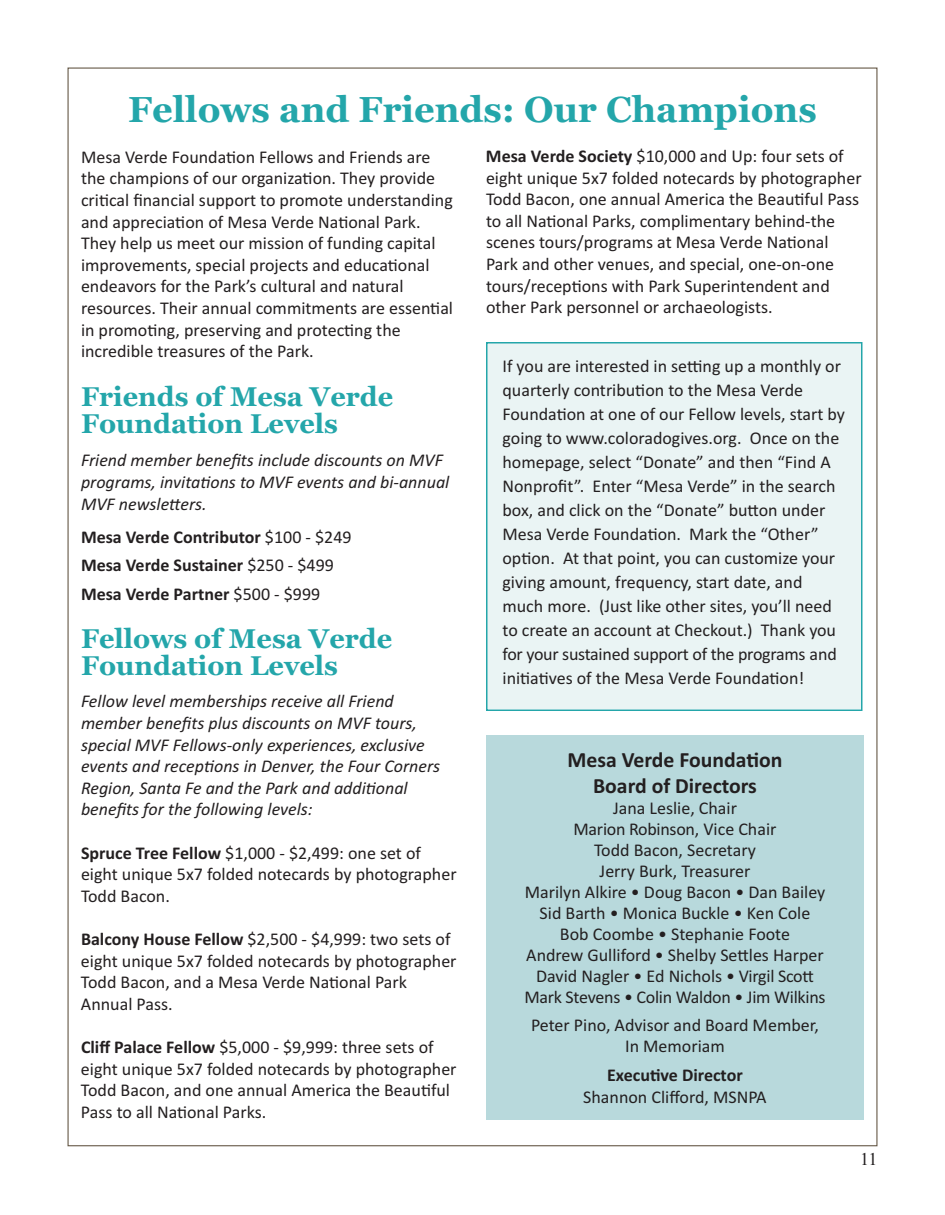
<style>
.page{position:relative;width:945px;height:1215px;background:#fff}
.page>*{position:absolute;margin:0;border:0;box-sizing:border-box;transform-origin:0 0}
.t1{font:700 36px "Georgia";color:#24a6aa}
.t2{font:700 27px/27px "Georgia";color:#24a6aa}
.t3{font:700 21.75px/25.5px "Calibri";color:#231f20;text-align:center}
.t4{font:18px/21.6px "Calibri";color:#231f20}
.t5{font:italic 18px/21.6px "Calibri";color:#231f20}
.t6{font:700 18px "Calibri";color:#231f20}
.t7{font:18px "Times New Roman";color:#231f20}
.s1{font-weight:700}
.s2{font-weight:400}
</style>
<div class="page">
<div style="left:486px;top:735px;width:378px;height:384px;background:#b8d9dc"></div>
<div style="left:488px;top:344px;width:373px;height:365px;background:#eaf4f4"></div>
<div style="left:486px;top:342px;width:377px;height:369px;border:2px solid #24a6aa"></div>
<p class="t1" style="left:128px;top:95px;width:690px">Fellows and Friends: Our Champions</p>
<p class="t4" style="left:486px;top:147px;width:377px"><span class="s1">Mesa Verde Society</span> $10,000 and Up: four sets of eight unique 5x7 folded notecards by photographer Todd Bacon, one annual America the Beautiful Pass to all National Parks, complimentary behind‐the scenes tours/programs at Mesa Verde National Park and other venues, and special, one‐on‐one tours/receptions with Park Superintendent and other Park personnel or archaeologists.</p>
<p class="t4" style="left:81px;top:147px;width:373px">Mesa Verde Foundation Fellows and Friends are the champions of our organization. They provide critical financial support to promote understanding and appreciation of Mesa Verde National Park.<br>They help us meet our mission of funding capital improvements, special projects and educational</p>
<p class="t4" style="left:81px;top:277px;width:374px">endeavors for the Park’s cultural and natural resources. Their annual commitments are essential in promoting, preserving and protecting the incredible treasures of the Park.</p>
<p class="t2" style="left:81px;top:385px;width:314px">Friends of Mesa Verde<br>Foundation Levels</p>
<p class="t5" style="left:81px;top:451px;width:370px">Friend member benefits include discounts on MVF programs, invitations to MVF events and bi‐annual<br>MVF newsletters.</p>
<p class="t6" style="left:81px;top:530px;width:272px">Mesa Verde Contributor <span class="s2">$100 ‐ $249</span></p>
<p class="t6" style="left:81px;top:559px;width:255px">Mesa Verde Sustainer <span class="s2">$250 ‐ $499</span></p>
<p class="t6" style="left:81px;top:587px;width:241px">Mesa Verde Partner <span class="s2">$500 ‐ $999</span></p>
<p class="t2" style="left:81px;top:627px;width:313px">Fellows of Mesa Verde<br>Foundation Levels</p>
<p class="t5" style="left:81px;top:692px;width:338px">Fellow level memberships receive all Friend member benefits plus discounts on MVF tours,</p>
<p class="t5" style="left:81px;top:735px;width:361px">special MVF Fellows‐only experiences, exclusive events and receptions in Denver, the Four Corners Region, Santa Fe and the Park and additional benefits for the following levels:</p>
<p class="t4" style="left:81px;top:843px;width:377px"><span class="s1">Spruce Tree Fellow</span> $1,000 ‐ $2,499: one set of eight unique 5x7 folded notecards by photographer<br>Todd Bacon.</p>
<p class="t4" style="left:81px;top:930px;width:377px"><span class="s1">Balcony House Fellow</span> $2,500 ‐ $4,999: two sets of eight unique 5x7 folded notecards by photographer Todd Bacon, and a Mesa Verde National Park Annual Pass.</p>
<p class="t4" style="left:81px;top:1038px;width:377px"><span class="s1">Cliff Palace Fellow</span> $5,000 ‐ $9,999: three sets of eight unique 5x7 folded notecards by photographer Todd Bacon, and one annual America the Beautiful Pass to all National Parks.</p>
<p class="t4" style="left:502px;top:355px;width:344px;line-height:24px">If you are interested in setting up a monthly or quarterly contribution to the Mesa Verde Foundation at one of our Fellow levels, start by going to www.coloradogives.org. Once on the homepage, select “Donate” and then “Find A Nonprofit”. Enter “Mesa Verde” in the search box, and click on the “Donate” button under Mesa Verde Foundation. Mark the “Other” option. At that point, you can customize your giving amount, frequency, start date, and much more. (Just like other sites, you’ll need to create an account at Checkout.) Thank you for your sustained support of the programs and initiatives of the Mesa Verde Foundation!</p>
<p class="t3" style="left:567px;top:749px;width:217px">Mesa Verde Foundation<br>Board of Directors</p>
<p class="t4" style="left:613px;top:798px;width:125px">Jana Leslie, Chair</p>
<p class="t4" style="left:574px;top:820px;width:204px;line-height:21px;text-align:center">Marion Robinson, Vice Chair<br>Todd Bacon, Secretary</p>
<p class="t4" style="left:600px;top:861px;width:152px">Jerry Burk, Treasurer</p>
<p class="t4" style="left:524px;top:883px;width:303px;line-height:21px;text-align:center">Marilyn Alkire • Doug Bacon • Dan Bailey Sid Barth • Monica Buckle • Ken Cole Bob Coombe • Stephanie Foote<br>Andrew Gulliford • Shelby Settles Harper David Nagler • Ed Nichols • Virgil Scott Mark Stevens • Colin Waldon • Jim Wilkins</p>
<p class="t4" style="left:531px;top:1016px;width:290px;line-height:21px;text-align:center">Peter Pino, Advisor and Board Member,<br>In Memoriam</p>
<p class="t6" style="left:607px;top:1068px;width:137px">Executive Director</p>
<p class="t4" style="left:583px;top:1088px;width:185px">Shannon Clifford, MSNPA</p>
<p class="t7" style="left:860px;top:1149px;width:19px">11</p>
</div>
